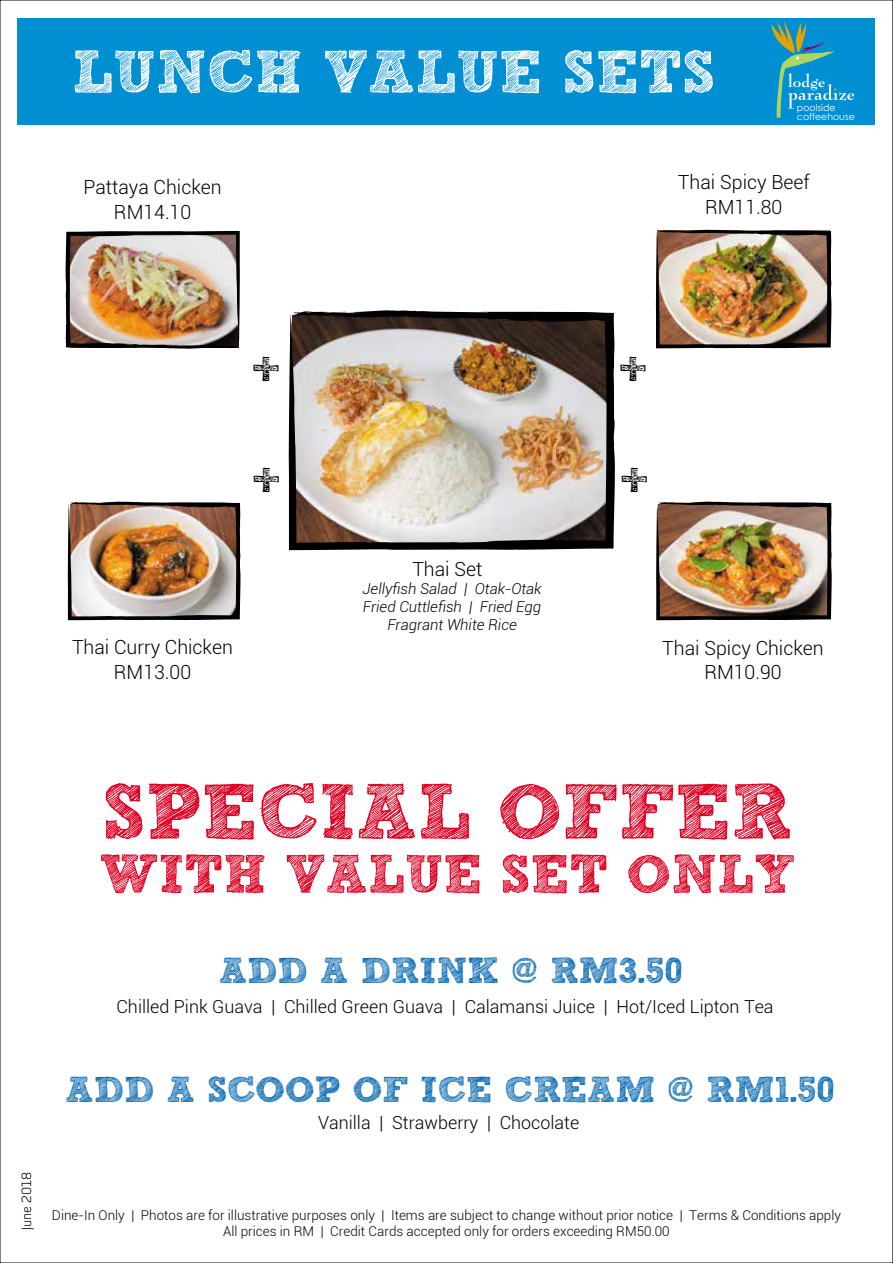
<style>
.page{position:relative;width:893px;height:1263px;background:#fff}
.page>*{position:absolute;margin:0;border:0;box-sizing:border-box;transform-origin:0 0}
.t1{font:78px "Sketch Rockwell";color:#df0023}
.t2{font:60px "Sketch Rockwell";color:#fff}
.t3{font:54px "Sketch Rockwell";color:#df0023}
.t4{font:41.7px "Sketchy";color:#000}
.t5{font:36px "Sketch Rockwell";color:#0669b2}
.t6{font:300 19.5px/24.8px "Roboto";color:#000;text-align:center}
.t7{font:300 18px "Roboto";color:#000}
.t8{font:700 17.7px "Bernhard Modern Std";color:#fff}
.t9{font:italic 300 15px/18px "Roboto";color:#000;text-align:center}
.t10{font:300 13.5px/16.2px "Roboto";color:#000;text-align:center}
.t11{font:300 13.5px "Diavlo";color:#000}
.t12{font:9.45px/9.4px "Century Gothic";color:#fff}
</style>
<div class="page">
<div style="left:17px;top:19px;width:858px;height:106px;background:#008fd3"></div>
<svg style="left:771px;top:20px;width:83px;height:98px"></svg>
<img style="left:67px;top:501px;width:174px;height:119px">
<img style="left:655px;top:229px;width:176px;height:119px">
<img style="left:65px;top:231px;width:175px;height:118px">
<img style="left:656px;top:501px;width:176px;height:119px">
<img style="left:288px;top:310px;width:327px;height:240px">
<h2 class="t2" style="left:72px;top:39px;width:644px">LUNCH VALUE SETS</h2>
<h3 class="t8" style="left:788px;top:72px;width:39px">lodge</h3>
<p class="t12" style="left:797px;top:102px;width:59px">poolside coffeehouse</p>
<h3 class="t6" style="left:83px;top:174px;width:140px">Pattaya Chicken<br>RM14.10</h3>
<h3 class="t6" style="left:678px;top:169px;width:133px">Thai Spicy Beef<br>RM11.80</h3>
<h3 class="t4" style="left:254px;top:343px;width:29px">+</h3>
<h3 class="t4" style="left:620px;top:343px;width:29px">+</h3>
<h3 class="t4" style="left:254px;top:453px;width:29px">+</h3>
<h3 class="t4" style="left:622px;top:453px;width:29px">+</h3>
<h3 class="t6" style="left:72px;top:634px;width:163px">Thai Curry Chicken<br>RM13.00</h3>
<h3 class="t6" style="left:412px;top:556px;width:72px">Thai Set</h3>
<p class="t9" style="left:362px;top:579px;width:181px">Jellyfish Salad | Otak-Otak<br>Fried Cuttlefish | Fried Egg<br>Fragrant White Rice</p>
<h3 class="t6" style="left:662px;top:634px;width:163px">Thai Spicy Chicken<br>RM10.90</h3>
<h1 class="t1" style="left:102px;top:769px;width:691px">SPECIAL OFFER</h1>
<h3 class="t3" style="left:99px;top:844px;width:698px">WITH VALUE SET ONLY</h3>
<h3 class="t5" style="left:219px;top:951px;width:465px">ADD A DRINK @ RM3.50</h3>
<h3 class="t7" style="left:116px;top:994px;width:659px">Chilled Pink Guava | Chilled Green Guava | Calamansi Juice | Hot/Iced Lipton Tea</h3>
<p class="t11" style="left:18px;top:1230px;width:60px;rotate:-90deg">June 2018</p>
<h3 class="t5" style="left:65px;top:1070px;width:771px">ADD A SCOOP OF ICE CREAM @ RM1.50</h3>
<h3 class="t7" style="left:318px;top:1110px;width:263px">Vanilla | Strawberry | Chocolate</h3>
<p class="t10" style="left:52px;top:1207px;width:790px">Dine-In Only | Photos are for illustrative purposes only | Items are subject to change without prior notice | Terms &amp; Conditions apply<br>All prices in RM | Credit Cards accepted only for orders exceeding RM50.00</p>
</div>
